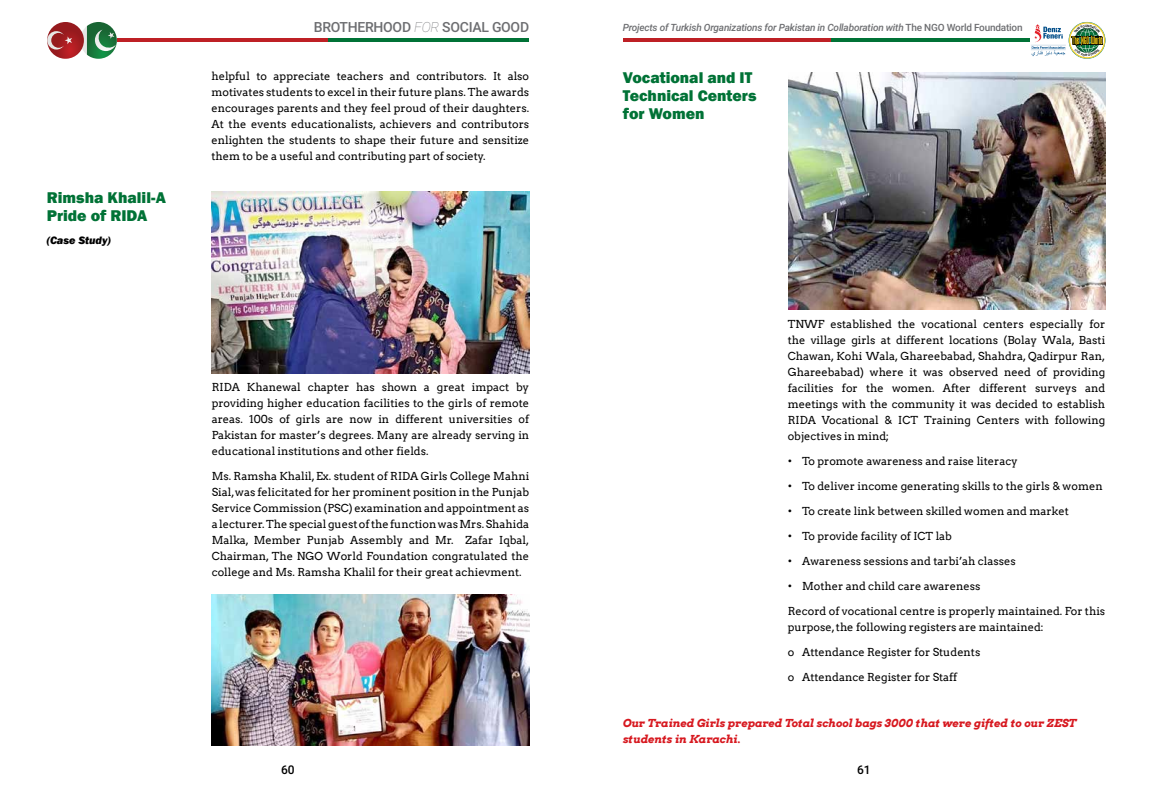
<style>
.page{position:relative;width:1152px;height:792px;background:#fff}
.page>*{position:absolute;margin:0;border:0;box-sizing:border-box;transform-origin:0 0}
.t1{font:800 16px/18px "Franklin Gothic";color:#007236}
.t2{font:500 14px "Roboto";letter-spacing:-.02em;color:#6d6e71}
.t3{font:500 12px "Roboto";color:#000}
.t4{font:11px/16px "Arvo";color:#000;text-align:justify}
.t5{font:italic 700 11px/16px "Arvo";color:#d71920}
.t6{font:italic 800 11px "Franklin Gothic";color:#000}
.t7{font:italic 500 10px "Roboto";letter-spacing:-.02em;color:#6d6e71}
.s1{font-weight:100;font-style:italic}
.s2{font-style:normal}
</style>
<div class="page">
<hr style="left:327px;top:39px;width:202px;height:3px;background:#007236">
<hr style="left:117px;top:39px;width:210px;height:3px;background:#be2025">
<svg style="left:81px;top:22px;width:36px;height:37px"></svg>
<svg style="left:47px;top:22px;width:37px;height:37px"></svg>
<svg style="left:47px;top:31px;width:25px;height:19px"></svg>
<hr style="left:831px;top:39px;width:199px;height:3px;background:#007236">
<hr style="left:623px;top:39px;width:208px;height:3px;background:#be2025">
<hr style="left:1031px;top:45px;width:35px;height:1px;background:#034f8a">
<hr style="left:1031px;top:50px;width:35px;height:1px;background:#034f8a">
<img style="left:212px;top:594px;width:317px;height:151px">
<img style="left:212px;top:192px;width:317px;height:181px">
<img style="left:788px;top:72px;width:317px;height:238px">
<svg style="left:1032px;top:22px;width:73px;height:37px"></svg>
<h1 class="t1" style="left:47px;top:188px;width:121px">Rimsha Khalil-A<br>Pride of RIDA</h1>
<p class="t6" style="left:47px;top:233px;width:65px">(Case Study)</p>
<p class="t2" style="left:314px;top:18px;width:217px">BROTHERHOOD <span class="s1">FOR</span> SOCIAL GOOD</p>
<p class="t7" style="left:623px;top:21px;width:401px">Projects of Turkish Organizations for Pakistan in Collaboration with <span class="s2">The NGO World Foundation</span></p>
<p class="t4" style="left:211px;top:68px;width:319px">helpful to appreciate teachers and contributors. It also motivates students to excel in their future plans. The awards encourages parents and they feel proud of their daughters.<br>At the events educationalists, achievers and contributors enlighten the students to shape their future and sensitize them to be a useful and contributing part of society.</p>
<p class="t4" style="left:212px;top:379px;width:319px">RIDA Khanewal chapter has shown a great impact by providing higher education facilities to the girls of remote areas. 100s of girls are now in different universities of Pakistan for master’s degrees. Many are already serving in educational institutions and other fields.</p>
<p class="t4" style="left:212px;top:468px;width:319px">Ms. Ramsha Khalil, Ex. student of RIDA Girls College Mahni Sial, was felicitated for her prominent position in the Punjab Service Commission (PSC) examination and appointment as a lecturer. The special guest of the function was Mrs. Shahida Malka, Member Punjab Assembly and Mr. Zafar Iqbal, Chairman, The NGO World Foundation congratulated the college and Ms. Ramsha Khalil for their great achievment.</p>
<h1 class="t1" style="left:623px;top:69px;width:135px">Vocational and IT<br>Technical Centers for Women</h1>
<p class="t4" style="left:788px;top:316px;width:319px">TNWF established the vocational centers especially for the village girls at different locations (Bolay Wala, Basti Chawan, Kohi Wala, Ghareebabad, Shahdra, Qadirpur Ran, Ghareebabad) where it was observed need of providing facilities for the women. After different surveys and meetings with the community it was decided to establish RIDA Vocational &amp; ICT Training Centers with following objectives in mind;</p>
<p class="t4" style="left:788px;top:453px;width:231px">• To promote awareness and raise literacy</p>
<p class="t4" style="left:788px;top:478px;width:316px">• To deliver income generating skills to the girls &amp; women</p>
<p class="t4" style="left:788px;top:503px;width:283px">• To create link between skilled women and market</p>
<p class="t4" style="left:788px;top:528px;width:166px">• To provide facility of ICT lab</p>
<p class="t4" style="left:788px;top:553px;width:230px">• Awareness sessions and tarbi’ah classes</p>
<p class="t4" style="left:788px;top:578px;width:194px">• Mother and child care awareness</p>
<p class="t4" style="left:788px;top:603px;width:319px">Record of vocational centre is properly maintained. For this purpose, the following registers are maintained:</p>
<p class="t4" style="left:788px;top:644px;width:194px">o Attendance Register for Students</p>
<p class="t4" style="left:788px;top:669px;width:171px">o Attendance Register for Staff</p>
<p class="t5" style="left:623px;top:715px;width:455px">Our Trained Girls prepared Total school bags 3000 that were gifted to our ZEST students in Karachi.</p>
<p class="t3" style="left:281px;top:761px;width:15px">60</p>
<p class="t3" style="left:857px;top:761px;width:15px">61</p>
</div>
